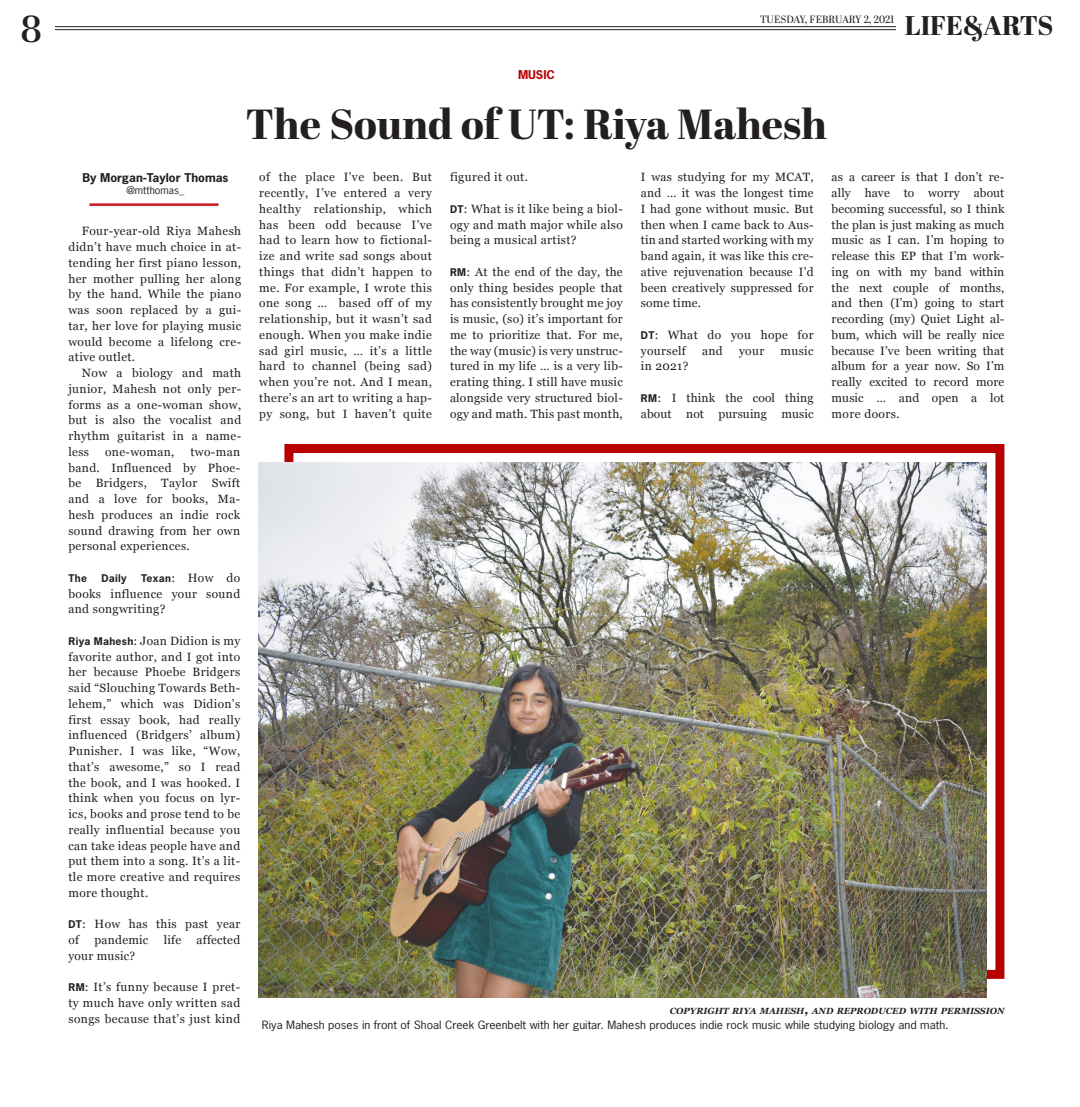
<style>
.page{position:relative;width:1080px;height:1107px;background:#fff}
.page>*{position:absolute;margin:0;border:0;box-sizing:border-box;transform-origin:0 0}
.t1{font:800 42px "Abril Display";color:#231f20}
.t2{font:600 37.5px "Abril Display";color:#231f20}
.t3{font:800 27px "Abril Display";color:#231f20}
.t4{font:12px/15.8px "Georgia";letter-spacing:.03em;color:#231f20;text-align:justify}
.t5{font:12px/15.8px "Georgia";letter-spacing:.01em;color:#231f20}
.t6{font:700 11.4px "News Gothic Std";color:#231f20;scale:1.05 1}
.t7{font:700 11.4px "News Gothic Std";color:#b80000;scale:1.05 1}
.t8{font:10.8px "News Gothic Std";color:#231f20;scale:1.11 1}
.t9{font:10.5px "Abril Display";color:#231f20}
.t10{font:10.05px "News Gothic Std";color:#231f20;scale:1.05 1}
.t11{font:700 10.05px "News Gothic Std";letter-spacing:.03em;color:#231f20;scale:1.05 1}
.t12{font:italic 700 8.85px "Georgia";color:#231f20}
.s1{font-family:"News Gothic Std";font-weight:700;font-size:10.05px}
.s2{font-size:12.75px}
</style>
<div class="page">
<div style="left:284px;top:444px;width:720px;height:535px;border:9px solid #b80000"></div>
<hr style="left:55px;top:29px;width:841px;height:1px;background:#231f20">
<hr style="left:55px;top:26px;width:841px;height:1px;background:#231f20">
<hr style="left:89px;top:203px;width:129px;height:3px;background:#c92026">
<img style="left:258px;top:463px;width:729px;height:535px">
<p class="t2" style="left:21px;top:3px;width:22px">8</p>
<p class="t3" style="left:905px;top:6px;width:150px">LIFE&amp;ARTS</p>
<p class="t9" style="left:760px;top:12px;width:136px">TUESDAY, FEBRUARY 2, 2021</p>
<p class="t7" style="left:518px;top:68px;width:37px">MUSIC</p>
<p class="t1" style="left:246px;top:94px;width:583px">The Sound of UT: Riya Mahesh</p>
<p class="t6" style="left:82px;top:170px;width:141px">By Morgan-Taylor Thomas</p>
<p class="t10" style="left:127px;top:184px;width:56px">@mtthomas_</p>
<p class="t4" style="left:82px;top:223px;width:161px">Four-year-old Riya Mahesh</p>
<p class="t4" style="left:68px;top:239px;width:174px">didn’t have much choice in at-</p>
<p class="t4" style="left:68px;top:254px;width:174px">tending her first piano lesson,</p>
<p class="t4" style="left:68px;top:270px;width:174px">her mother pulling her along</p>
<p class="t4" style="left:68px;top:286px;width:174px">by the hand. While the piano</p>
<p class="t4" style="left:68px;top:302px;width:174px">was soon replaced by a gui-</p>
<p class="t4" style="left:68px;top:317px;width:174px">tar, her love for playing music</p>
<p class="t4" style="left:68px;top:333px;width:174px">would become a lifelong cre-</p>
<p class="t4" style="left:68px;top:349px;width:68px">ative outlet.</p>
<p class="t4" style="left:82px;top:365px;width:161px">Now a biology and math</p>
<p class="t4" style="left:68px;top:380px;width:174px">junior, Mahesh not only per-</p>
<p class="t4" style="left:68px;top:396px;width:174px">forms as a one-woman show,</p>
<p class="t4" style="left:68px;top:412px;width:174px">but is also the vocalist and</p>
<p class="t4" style="left:68px;top:428px;width:174px">rhythm guitarist in a name-</p>
<p class="t4" style="left:68px;top:443px;width:22px">less</p>
<p class="t4" style="left:105px;top:443px;width:71px">one-woman,</p>
<p class="t4" style="left:68px;top:443px;width:173px;text-indent:122px">two-man band. Influenced by Phoe&shy;be Bridgers, Taylor Swift and a love for books, Ma&shy;hesh produces an indie rock sound drawing from her own personal experiences.</p>
<p class="t11" style="left:68px;top:572px;width:19px">The</p>
<p class="t11" style="left:101px;top:572px;width:26px">Daily</p>
<p class="t4" style="left:68px;top:569px;width:173px;text-indent:73px"><span class="s1">Texan</span>: How do books influence your sound and songwriting?</p>
<p class="t4" style="left:68px;top:632px;width:173px"><span class="s1">Riya Mahesh</span>: Joan Didion is my favorite author, and I got into her because Phoebe Bridgers said “Slouching Towards Beth&shy;lehem,” which was Didion’s first essay book, had really influenced (Bridgers’ album)<br>Punisher. I was like, “Wow, that’s awesome,” so I read the book, and I was hooked. I think when you focus on lyr&shy;ics, books and prose tend to be really influential because you can take ideas people have and put them into a song. It’s a lit&shy;tle more creative and requires more thought.</p>
<p class="t4" style="left:68px;top:916px;width:173px"><span class="s1">DT</span>: How has this past year of</p>
<p class="t4" style="left:94px;top:932px;width:55px">pandemic</p>
<p class="t4" style="left:164px;top:932px;width:19px">life</p>
<p class="t4" style="left:197px;top:932px;width:45px">affected</p>
<p class="t4" style="left:68px;top:947px;width:68px">your music?</p>
<p class="t4" style="left:68px;top:979px;width:173px"><span class="s1">RM</span>: It’s funny because I pret&shy;ty much have only written sad songs because that’s just kind</p>
<p class="t4" style="left:259px;top:169px;width:174px">of the place I’ve been. But recently, I’ve entered a very healthy relationship, which has been odd because I’ve had to learn how to fictional&shy;ize and write sad songs about things that didn’t happen to me. For example, I wrote this one song … based off of my relationship, but it wasn’t sad enough. When you make indie sad girl music, … it’s a little hard to channel (being sad) when you’re not. And I mean, there’s an art to writing a hap&shy;py song, but I haven’t quite</p>
<p class="t4" style="left:450px;top:169px;width:80px">figured it out.</p>
<p class="t4" style="left:450px;top:200px;width:174px"><span class="s1">DT</span>: What is it like being a biol&shy;ogy and math major while also being a musical artist?</p>
<p class="t4" style="left:450px;top:263px;width:174px"><span class="s1">RM</span>: At the end of the day, the only thing besides people that has consistently brought me joy is music, (so) it’s important for me to prioritize that. For me, the way (music) is very unstruc&shy;tured in my life … is a very lib&shy;erating thing. I still have music alongside very structured biol&shy;ogy and math. This past month,</p>
<p class="t4" style="left:641px;top:169px;width:174px">I was studying for my MCAT, and … it was the longest time I had gone without music. But then when I came back to Aus&shy;tin and started working with my band again, it was like this cre&shy;ative rejuvenation because I’d been creatively suppressed for some time.</p>
<p class="t4" style="left:641px;top:326px;width:174px"><span class="s1">DT</span>: What do you hope for yourself</p>
<p class="t4" style="left:702px;top:342px;width:22px">and</p>
<p class="t4" style="left:739px;top:342px;width:27px">your</p>
<p class="t4" style="left:781px;top:342px;width:35px">music</p>
<p class="t4" style="left:641px;top:358px;width:49px">in 2021?</p>
<p class="t5" style="left:641px;top:389px;width:174px"><span class="s1">RM</span>: I think the cool thing about not pursuing music</p>
<p class="t4" style="left:832px;top:169px;width:174px">as a career is that I don’t re&shy;ally have to worry about becoming successful, so I think the plan is just making as much music as I can. I’m hoping to release this EP that I’m work&shy;ing on with my band within the next couple of months, and then (I’m) going to start recording (my) Quiet Light al&shy;bum, which will be really nice because I’ve been writing that album for a year now. So I’m really excited to record more music … and open a lot more doors.</p>
<p class="t12" style="left:670px;top:1005px;width:336px">COPYRIGHT RIYA MAHESH<span class="s2">,</span> AND REPRODUCED WITH PERMISSION</p>
<p class="t8" style="left:262px;top:1018px;width:620px">Riya Mahesh poses in front of Shoal Creek Greenbelt with her guitar. Mahesh produces indie rock music while studying biology and math.</p>
</div>
